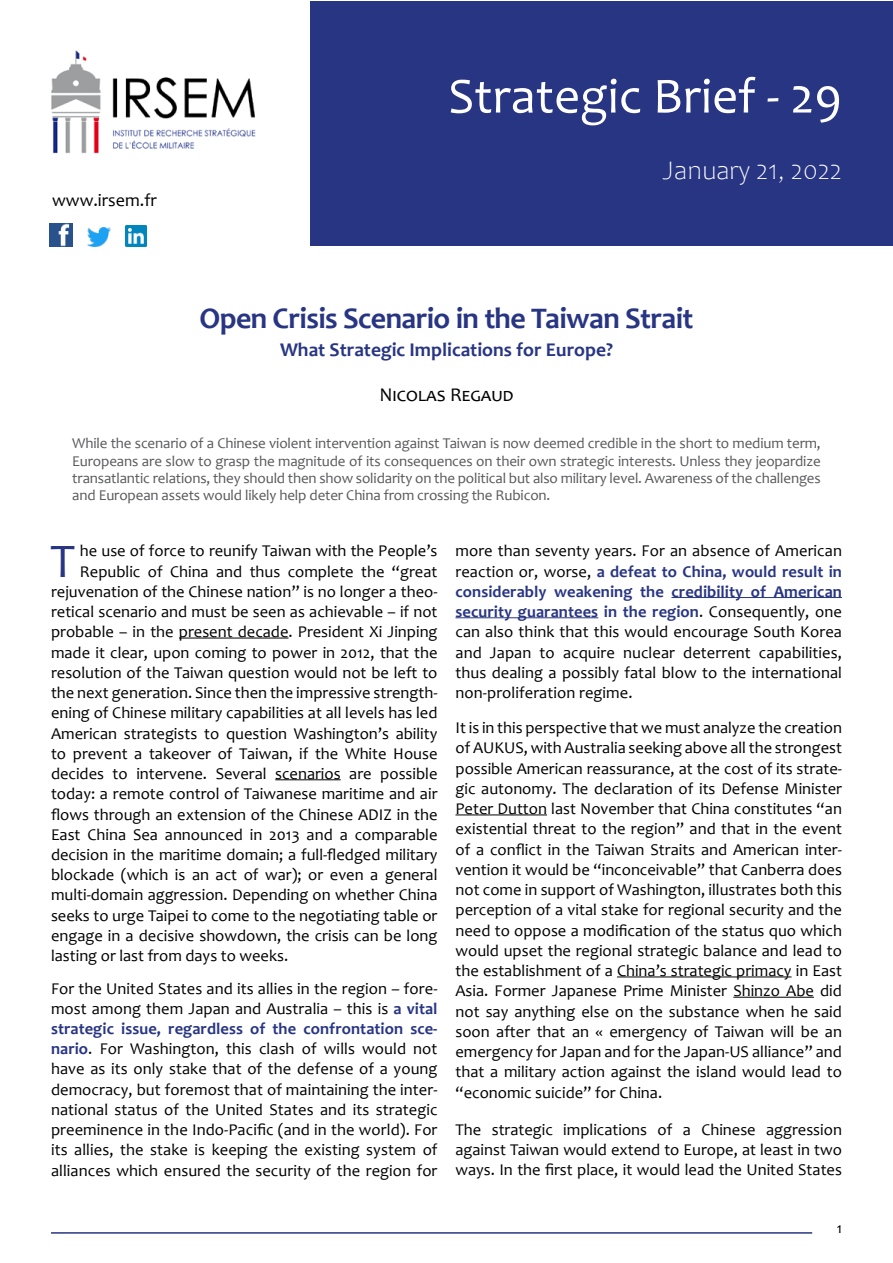
<style>
.page{position:relative;width:893px;height:1263px;background:#fff}
.page>*{position:absolute;margin:0;border:0;box-sizing:border-box;transform-origin:0 0}
.t1{font:51px "Candara";color:#fff}
.t2{font:48.3px "Candara";color:#283583}
.t3{font:700 30px "Candara";letter-spacing:-.02em;color:#283583}
.t4{font:300 27px "Candara";color:#fff}
.t5{font:700 19.5px "Candara";color:#283583}
.t6{font:19.5px "Candara";color:#000}
.t7{font:18px "Candara";color:#000}
.t8{font:16.5px/20.2px "Candara";color:#000;text-align:justify}
.t9{font:15px/17.2px "Candara";letter-spacing:-.01em;color:#58595b;text-align:justify}
.t10{font:15px "Candara";color:#000}
.s1{font-weight:700;color:#283583}
</style>
<div class="page">
<div style="left:310px;top:1px;width:583px;height:245px;background:#283583"></div>
<img style="left:51px;top:50px;width:205px;height:104px">
<img style="left:50px;top:224px;width:22px;height:22px">
<img style="left:125px;top:225px;width:21px;height:21px">
<img style="left:87px;top:227px;width:23px;height:19px">
<hr style="left:51px;top:1232px;width:761px;height:2px;background:#283583">
<hr style="left:179px;top:638px;width:110px;height:1px;background:#000">
<hr style="left:275px;top:779px;width:66px;height:1px;background:#000">
<hr style="left:671px;top:597px;width:171px;height:1px;background:#283583">
<hr style="left:455px;top:617px;width:143px;height:1px;background:#283583">
<hr style="left:455px;top:814px;width:92px;height:1px;background:#000">
<hr style="left:617px;top:976px;width:174px;height:1px;background:#000">
<hr style="left:733px;top:997px;width:81px;height:1px;background:#000">
<p class="t7" style="left:52px;top:189px;width:106px">www.irsem.fr</p>
<h1 class="t1" style="left:448px;top:64px;width:395px">Strategic Brief - 29</h1>
<h3 class="t4" style="left:663px;top:155px;width:181px">January 21, 2022</h3>
<h3 class="t3" style="left:200px;top:299px;width:495px">Open Crisis Scenario in the Taiwan Strait</h3>
<p class="t5" style="left:280px;top:338px;width:334px">What Strategic Implications for Europe?</p>
<p class="t6" style="left:379px;top:383px;width:136px">Nicolas Regaud</p>
<p class="t9" style="left:72px;top:435px;width:750px">While the scenario of a Chinese violent intervention against Taiwan is now deemed credible in the short to medium term, Europeans are slow to grasp the magnitude of its consequences on their own strategic interests. Unless they jeopardize transatlantic relations, they should then show solidarity on the political but also military level. Awareness of the challenges and European assets would likely help deter China from crossing the Rubicon.</p>
<h2 class="t2" style="left:51px;top:530px;width:26px">T</h2>
<p class="t8" style="left:80px;top:541px;width:359px">he use of force to reunify Taiwan with the People’s</p>
<p class="t8" style="left:80px;top:561px;width:359px">Republic of China and thus complete the “great</p>
<p class="t8" style="left:51px;top:581px;width:388px">rejuvenation of the Chinese nation” is no longer a theo-</p>
<p class="t8" style="left:51px;top:601px;width:388px">retical scenario and must be seen as achievable – if not</p>
<p class="t8" style="left:51px;top:622px;width:388px">probable – in the present decade. President Xi Jinping</p>
<p class="t8" style="left:51px;top:642px;width:388px">made it clear, upon coming to power in 2012, that the</p>
<p class="t8" style="left:51px;top:662px;width:388px">resolution of the Taiwan question would not be left to</p>
<p class="t8" style="left:51px;top:682px;width:388px">the next generation. Since then the impressive strength-</p>
<p class="t8" style="left:51px;top:703px;width:388px">ening of Chinese military capabilities at all levels has led</p>
<p class="t8" style="left:51px;top:723px;width:388px">American strategists to question Washington’s ability</p>
<p class="t8" style="left:51px;top:743px;width:388px">to prevent a takeover of Taiwan, if the White House</p>
<p class="t8" style="left:51px;top:763px;width:388px">decides to intervene. Several scenarios are possible</p>
<p class="t8" style="left:51px;top:784px;width:388px">today: a remote control of Taiwanese maritime and air</p>
<p class="t8" style="left:51px;top:804px;width:388px">flows through an extension of the Chinese ADIZ in the</p>
<p class="t8" style="left:51px;top:824px;width:388px">East China Sea announced in 2013 and a comparable</p>
<p class="t8" style="left:51px;top:844px;width:388px">decision in the maritime domain; a full-fledged military</p>
<p class="t8" style="left:51px;top:865px;width:388px">blockade (which is an act of war); or even a general</p>
<p class="t8" style="left:51px;top:885px;width:388px">multi-domain aggression. Depending on whether China</p>
<p class="t8" style="left:51px;top:905px;width:388px">seeks to urge Taipei to come to the negotiating table or</p>
<p class="t8" style="left:51px;top:925px;width:388px">engage in a decisive showdown, the crisis can be long</p>
<p class="t8" style="left:51px;top:945px;width:239px">lasting or last from days to weeks.</p>
<p class="t8" style="left:51px;top:979px;width:388px">For the United States and its allies in the region – fore&shy;most among them Japan and Australia – this is <span class="s1">a vital strategic issue, regardless of the confrontation sce&shy;nario</span>. For Washington, this clash of wills would not have as its only stake that of the defense of a young democracy, but foremost that of maintaining the inter&shy;national status of the United States and its strategic preeminence in the Indo-Pacific (and in the world). For its allies, the stake is keeping the existing system of alliances which ensured the security of the region for</p>
<p class="t8" style="left:455px;top:541px;width:388px">more than seventy years. For an absence of American reaction or, worse, <span class="s1">a defeat to China, would result in considerably weakening the credibility of American security guarantees in the region</span>. Consequently, one can also think that this would encourage South Korea and Japan to acquire nuclear deterrent capabilities, thus dealing a possibly fatal blow to the international non-proliferation regime.</p>
<p class="t8" style="left:455px;top:717px;width:388px">It is in this perspective that we must analyze the creation of AUKUS, with Australia seeking above all the strongest possible American reassurance, at the cost of its strate&shy;gic autonomy. The declaration of its Defense Minister Peter Dutton last November that China constitutes “an existential threat to the region” and that in the event of a conflict in the Taiwan Straits and American inter&shy;vention it would be “inconceivable” that Canberra does not come in support of Washington, illustrates both this perception of a vital stake for regional security and the need to oppose a modification of the status quo which would upset the regional strategic balance and lead to the establishment of a China’s strategic primacy in East Asia. Former Japanese Prime Minister Shinzo Abe did not say anything else on the substance when he said soon after that an « emergency of Taiwan will be an emergency for Japan and for the Japan-US alliance” and that a military action against the island would lead to “economic suicide” for China.</p>
<p class="t8" style="left:455px;top:1119px;width:388px">The strategic implications of a Chinese aggression against Taiwan would extend to Europe, at least in two ways. In the first place, it would lead the United States</p>
<p class="t10" style="left:837px;top:1218px;width:7px">1</p>
</div>
